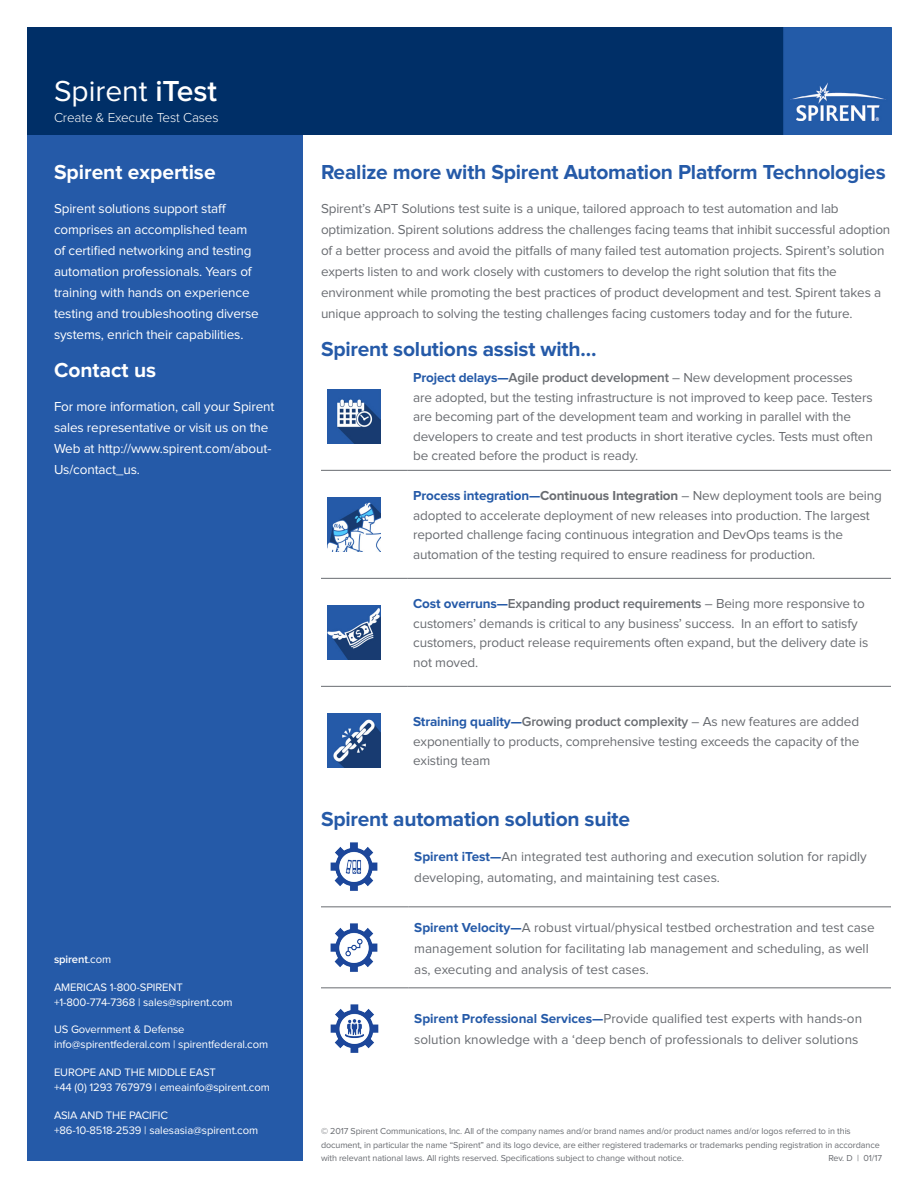
<style>
.page{position:relative;width:918px;height:1188px;background:#fff}
.page>*{position:absolute;margin:0;border:0;box-sizing:border-box;transform-origin:0 0}
.t1{font:30px "Proxima Nova";color:#fff}
.t2{font:700 21px "Proxima Nova";letter-spacing:-.01em;color:#255aa8}
.t3{font:700 21px "Proxima Nova";color:#fff}
.t4{font:13.5px/19.5px "Proxima Nova";letter-spacing:-.01em;color:#696c71}
.t5{font:13.5px/21px "Proxima Nova";letter-spacing:-.01em;color:#fff}
.t6{font:300 13.5px "Proxima Nova";letter-spacing:-.01em;color:#fff}
.t7{font:11.25px/15px "Proxima Nova";letter-spacing:-.01em;color:#fff}
.t8{font:600 11.25px "Proxima Nova";letter-spacing:-.01em;color:#fff}
.t9{font:9px/13.5px "Proxima Nova";letter-spacing:-.01em;color:#696c71}
.s1{font-weight:600}
.s2{font-weight:400}
.s3{font-weight:700;color:#255aa8}
.s4{font-weight:700}
</style>
<div class="page">
<div style="left:27px;top:27px;width:864px;height:108px;background:#002f67"></div>
<img style="left:783px;top:27px;width:108px;height:108px">
<div style="left:27px;top:135px;width:276px;height:1026px;background:#255aa8"></div>
<hr style="left:321px;top:686px;width:86px;height:1px;background:#696c71">
<hr style="left:407px;top:686px;width:484px;height:1px;background:#696c71">
<hr style="left:321px;top:470px;width:86px;height:1px;background:#696c71">
<hr style="left:407px;top:470px;width:484px;height:1px;background:#696c71">
<hr style="left:321px;top:578px;width:86px;height:1px;background:#696c71">
<hr style="left:407px;top:578px;width:484px;height:1px;background:#696c71">
<img style="left:327px;top:389px;width:54px;height:54px">
<img style="left:327px;top:497px;width:54px;height:54px">
<img style="left:327px;top:605px;width:54px;height:54px">
<img style="left:327px;top:714px;width:54px;height:54px">
<hr style="left:321px;top:906px;width:87px;height:1px;background:#696c71">
<hr style="left:408px;top:906px;width:483px;height:1px;background:#696c71">
<hr style="left:321px;top:987px;width:87px;height:1px;background:#696c71">
<hr style="left:408px;top:987px;width:483px;height:1px;background:#696c71">
<img style="left:330px;top:842px;width:48px;height:49px">
<img style="left:330px;top:923px;width:48px;height:49px">
<img style="left:330px;top:1004px;width:49px;height:49px">
<h1 class="t1" style="left:54px;top:73px;width:165px">Spirent <span class="s1">iTest</span></h1>
<p class="t6" style="left:54px;top:109px;width:166px">Create &amp; Execute Test Cases</p>
<h2 class="t3" style="left:54px;top:160px;width:163px">Spirent expertise</h2>
<p class="t5" style="left:54px;top:198px;width:206px">Spirent solutions support staff comprises an accomplished team of certified networking and testing automation professionals. Years of training with hands on experience testing and troubleshooting diverse systems, enrich their capabilities.</p>
<h2 class="t3" style="left:54px;top:358px;width:104px">Contact us</h2>
<p class="t5" style="left:54px;top:396px;width:222px">For more information, call your Spirent sales representative or visit us on the Web at http://www.spirent.com/about-Us/contact_us.</p>
<p class="t8" style="left:54px;top:953px;width:59px">spirent<span class="s2">.com</span></p>
<p class="t7" style="left:54px;top:980px;width:180px">AMERICAS 1-800-SPIRENT +1-800-774-7368 | sales@spirent.com</p>
<p class="t7" style="left:54px;top:1022px;width:216px">US Government &amp; Defense info@spirentfederal.com | spirentfederal.com</p>
<p class="t7" style="left:54px;top:1065px;width:217px">EUROPE AND THE MIDDLE EAST<br>+44 (0) 1293 767979 | emeainfo@spirent.com</p>
<p class="t7" style="left:54px;top:1108px;width:206px">ASIA AND THE PACIFIC +86-10-8518-2539 | salesasia@spirent.com</p>
<h2 class="t2" style="left:321px;top:160px;width:566px">Realize more with Spirent Automation Platform Technologies</h2>
<p class="t4" style="left:321px;top:198px;width:571px;line-height:21px">Spirent’s APT Solutions test suite is a unique, tailored approach to test automation and lab optimization. Spirent solutions address the challenges facing teams that inhibit successful adoption of a better process and avoid the pitfalls of many failed test automation projects. Spirent’s solution experts listen to and work closely with customers to develop the right solution that fits the environment while promoting the best practices of product development and test. Spirent takes a unique approach to solving the testing challenges facing customers today and for the future.</p>
<h2 class="t2" style="left:321px;top:337px;width:277px">Spirent solutions assist with…</h2>
<p class="t4" style="left:413px;top:368px;width:461px"><span class="s3">Project delays—</span><span class="s1">Agile product development</span> – New development processes are adopted, but the testing infrastructure is not improved to keep pace. Testers are becoming part of the development team and working in parallel with the developers to create and test products in short iterative cycles. Tests must often be created before the product is ready.</p>
<p class="t4" style="left:413px;top:486px;width:470px"><span class="s3">Process integration—</span><span class="s4">Continuous Integration</span> – New deployment tools are being adopted to accelerate deployment of new releases into production. The largest reported challenge facing continuous integration and DevOps teams is the automation of the testing required to ensure readiness for production.</p>
<p class="t4" style="left:413px;top:594px;width:457px"><span class="s3">Cost overruns—</span><span class="s1">Expanding product requirements</span> – Being more responsive to customers’ demands is critical to any business’ success. In an effort to satisfy customers, product release requirements often expand, but the delivery date is not moved.</p>
<p class="t4" style="left:413px;top:712px;width:448px;text-align:justify"><span class="s3">Straining quality—</span><span class="s1">Growing product complexity</span> – As new features are added exponentially to products, comprehensive testing exceeds the capacity of the existing team</p>
<h2 class="t2" style="left:321px;top:807px;width:310px">Spirent automation solution suite</h2>
<p class="t4" style="left:414px;top:846px;width:454px;line-height:21px"><span class="s3">Spirent iTest—</span>An integrated test authoring and execution solution for rapidly developing, automating, and maintaining test cases.</p>
<p class="t4" style="left:414px;top:917px;width:462px;line-height:21px"><span class="s3">Spirent Velocity—</span>A robust virtual/physical testbed orchestration and test case management solution for facilitating lab management and scheduling, as well as, executing and analysis of test cases.</p>
<p class="t4" style="left:414px;top:1009px;width:449px;line-height:21px"><span class="s3">Spirent Professional Services—</span>Provide qualified test experts with hands-on solution knowledge with a ‘deep bench of professionals to deliver solutions</p>
<p class="t9" style="left:321px;top:1124px;width:560px">© 2017 Spirent Communications, Inc. All of the company names and/or brand names and/or product names and/or logos referred to in this document, in particular the name “Spirent” and its logo device, are either registered trademarks or trademarks pending registration in accordance with relevant national laws. All rights reserved. Specifications subject to change without notice.</p>
<p class="t9" style="left:828px;top:1151px;width:55px">Rev. D | 01/17</p>
</div>
